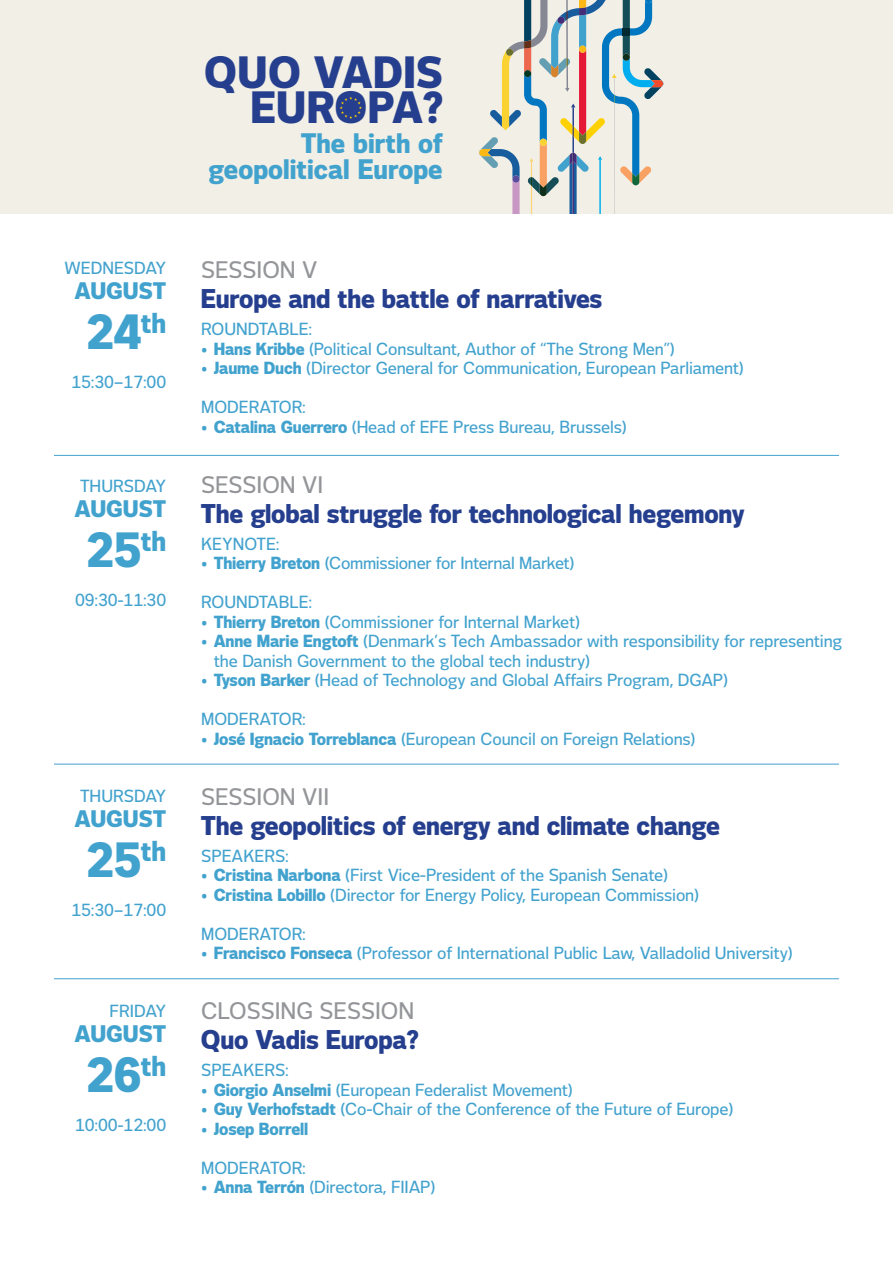
<style>
.page{position:relative;width:893px;height:1263px;background:#fff}
.page>*{position:absolute;margin:0;border:0;box-sizing:border-box;transform-origin:0 0}
.t1{font:800 46.5px "Voice";letter-spacing:-.01em;color:#42a2ce}
.t2{font:800 42.45px "Voice";letter-spacing:.01em;color:#253f8e}
.t3{font:800 26.55px "Voice";color:#42a2ce}
.t4{font:800 25.5px "Voice";letter-spacing:-.01em;color:#253f8e}
.t5{font:500 22.5px "Voice";color:#939598}
.t6{font:800 22.5px "Voice";color:#42a2ce}
.t7{font:500 16.5px/19.5px "Voice";letter-spacing:-.01em;color:#42a2ce}
.t8{font:800 16.5px "Voice";letter-spacing:-.01em;color:#42a2ce}
.s1{font-weight:800}
.s2{font-weight:500}
</style>
<div class="page">
<hr style="left:54px;top:455px;width:785px;height:1px;background:#42a2ce">
<hr style="left:54px;top:764px;width:785px;height:1px;background:#42a2ce">
<hr style="left:54px;top:978px;width:785px;height:1px;background:#42a2ce">
<div style="left:0;top:0;width:893px;height:214px;background:#f2efe6"></div>
<svg style="left:341px;top:95px;width:19px;height:25px"></svg>
<svg style="left:340px;top:97px;width:22px;height:22px"></svg>
<svg style="left:479px;top:0;width:184px;height:214px"></svg>
<p class="t7" style="left:65px;top:257px;width:103px">WEDNESDAY</p>
<p class="t6" style="left:74px;top:277px;width:93px">AUGUST</p>
<p class="t1" style="left:86px;top:302px;width:82px">24<sup>th</sup></p>
<p class="t7" style="left:71px;top:371px;width:96px">15:30–17:00</p>
<p class="t7" style="left:80px;top:476px;width:88px">THURSDAY</p>
<p class="t6" style="left:74px;top:495px;width:93px">AUGUST</p>
<p class="t1" style="left:86px;top:521px;width:82px">25<sup>th</sup></p>
<p class="t7" style="left:75px;top:590px;width:93px">09:30-11:30</p>
<p class="t7" style="left:80px;top:785px;width:88px">THURSDAY</p>
<p class="t6" style="left:74px;top:805px;width:93px">AUGUST</p>
<p class="t1" style="left:86px;top:830px;width:82px">25<sup>th</sup></p>
<p class="t7" style="left:71px;top:899px;width:96px">15:30–17:00</p>
<p class="t7" style="left:110px;top:1000px;width:58px">FRIDAY</p>
<p class="t6" style="left:74px;top:1020px;width:93px">AUGUST</p>
<p class="t1" style="left:86px;top:1045px;width:82px">26<sup>th</sup></p>
<p class="t7" style="left:75px;top:1114px;width:93px">10:00-12:00</p>
<p class="t2" style="left:204px;top:46px;width:240px">QUO VADIS</p>
<p class="t2" style="left:250px;top:81px;width:194px">EUROPA?</p>
<p class="t3" style="left:301px;top:127px;width:144px">The birth of</p>
<p class="t3" style="left:209px;top:153px;width:236px">geopolitical Europe</p>
<p class="t5" style="left:201px;top:256px;width:118px">SESSION V</p>
<p class="t4" style="left:201px;top:283px;width:403px">Europe and the battle of narratives</p>
<p class="t7" style="left:201px;top:319px;width:113px">ROUNDTABLE:</p>
<p class="t7" style="left:201px;top:338px;width:475px">• <span class="s1">Hans Kribbe</span> (Political Consultant, Author of “The Strong Men”)</p>
<p class="t7" style="left:201px;top:358px;width:544px">• <span class="s1">Jaume Duch</span> (Director General for Communication, European Parliament)</p>
<p class="t7" style="left:201px;top:397px;width:106px">MODERATOR:</p>
<p class="t7" style="left:201px;top:416px;width:427px">• <span class="s1">Catalina Guerrero</span> (Head of EFE Press Bureau, Brussels)</p>
<p class="t5" style="left:201px;top:470px;width:124px">SESSION VI</p>
<p class="t4" style="left:201px;top:498px;width:545px">The global struggle for technological hegemony</p>
<p class="t7" style="left:201px;top:533px;width:80px">KEYNOTE:</p>
<p class="t7" style="left:201px;top:553px;width:375px">• <span class="s1">Thierry Breton</span> (Commissioner for Internal Market)</p>
<p class="t7" style="left:201px;top:592px;width:113px">ROUNDTABLE:</p>
<p class="t7" style="left:201px;top:611px;width:381px">• <span class="s1">Thierry Breton</span> (Commissioner for Internal Market)</p>
<p class="t7" style="left:214px;top:631px;width:630px;text-indent:-13px">• <span class="s1">Anne Marie Engtoft</span> (Denmark’s Tech Ambassador with responsibility for representing the Danish Government to the global tech industry)</p>
<p class="t7" style="left:201px;top:670px;width:529px">• <span class="s1">Tyson Barker</span> (Head of Technology and Global Affairs Program, DGAP)</p>
<p class="t7" style="left:201px;top:709px;width:106px">MODERATOR:</p>
<p class="t7" style="left:201px;top:728px;width:496px">• <span class="s1">José Ignacio Torreblanca</span> (European Council on Foreign Relations)</p>
<p class="t5" style="left:201px;top:782px;width:130px">SESSION VII</p>
<p class="t4" style="left:201px;top:810px;width:521px">The geopolitics of energy and climate change</p>
<p class="t7" style="left:201px;top:845px;width:89px">SPEAKERS:</p>
<p class="t7" style="left:201px;top:865px;width:469px">• <span class="s1">Cristina Narbona</span> (First Vice-President of the Spanish Senate)</p>
<p class="t7" style="left:201px;top:884px;width:500px">• <span class="s1">Cristina Lobillo</span> (Director for Energy Policy, European Commission)</p>
<p class="t7" style="left:201px;top:923px;width:106px">MODERATOR:</p>
<p class="t7" style="left:201px;top:943px;width:593px">• <span class="s1">Francisco Fonseca</span> (Professor of International Public Law, Valladolid University)</p>
<p class="t5" style="left:201px;top:997px;width:215px">CLOSSING SESSION</p>
<p class="t4" style="left:201px;top:1024px;width:219px">Quo Vadis Europa?</p>
<p class="t7" style="left:201px;top:1060px;width:89px">SPEAKERS:</p>
<p class="t7" style="left:201px;top:1079px;width:373px">• <span class="s1">Giorgio Anselmi</span> (European Federalist Movement)</p>
<p class="t7" style="left:201px;top:1099px;width:534px">• <span class="s1">Guy Verhofstadt</span> (Co-Chair of the Conference of the Future of Europe)</p>
<p class="t8" style="left:201px;top:1118px;width:109px"><span class="s2">•</span> Josep Borrell</p>
<p class="t7" style="left:201px;top:1157px;width:106px">MODERATOR:</p>
<p class="t7" style="left:201px;top:1177px;width:236px">• <span class="s1">Anna Terrón</span> (Directora, FIIAP)</p>
</div>
